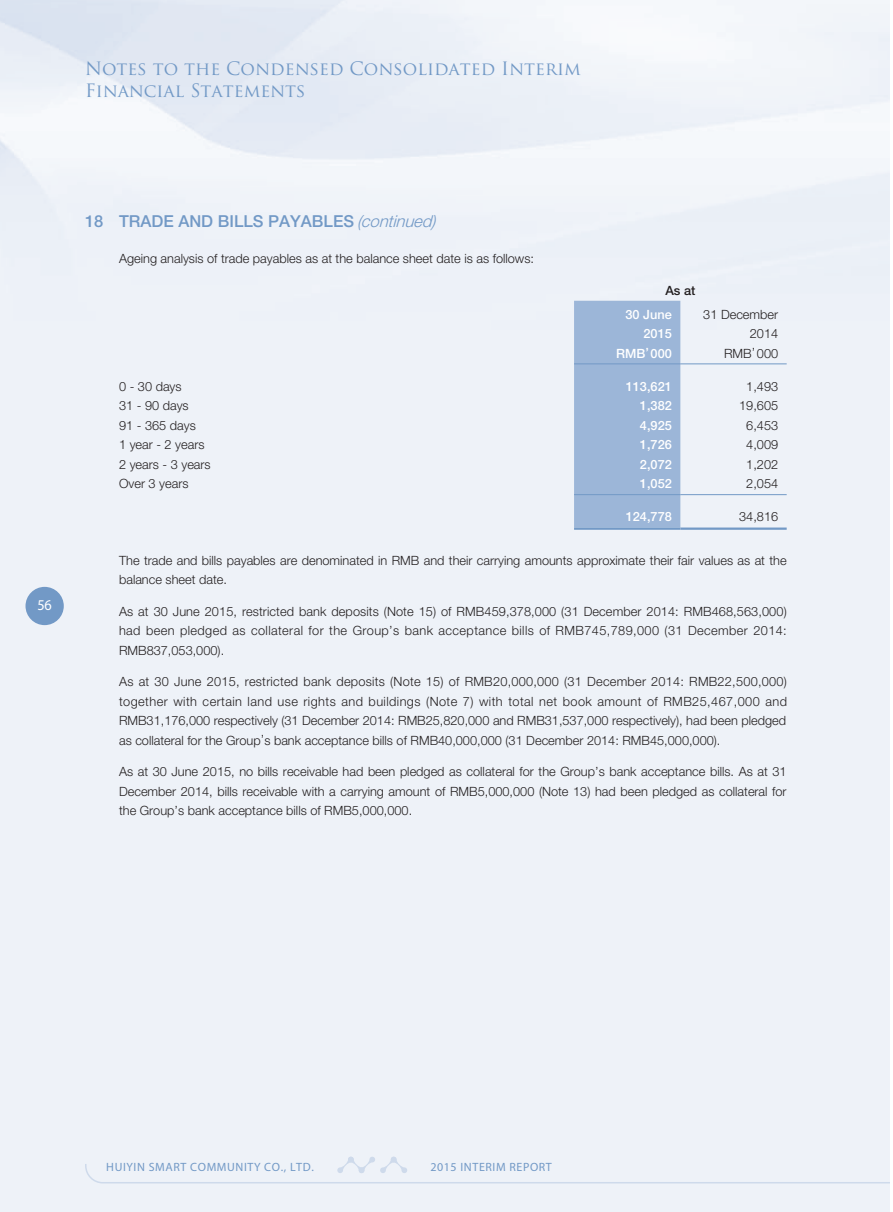
<style>
.page{position:relative;width:893px;height:1212px;background:#fff}
.page>*{position:absolute;margin:0;border:0;box-sizing:border-box;transform-origin:0 0}
.t1{font:18px/21.8px "Trajan Pro";color:#7299c6}
._3__標題{font:500 16.5px "Helvetica Neue LT Std";color:#7299c6}
.t2{font:15px "Myriad Pro";color:#fff;scale:.95 1}
._1__內文{font:300 12.75px/19.5px "Helvetica Neue LT Std";color:#231f20;text-align:justify}
._1__內文-2{font:500 12.75px "Helvetica Neue LT Std";color:#fff}
._1__內文-3{font:500 12.75px "Helvetica Neue LT Std";color:#231f20}
.t3{font:12px "Myriad Pro";letter-spacing:.05em;color:#7299c6}
.s1{font-weight:300;font-style:italic}
</style>
<div class="page">
<div style="left:26px;top:587px;width:38px;height:38px;background:#7299c6;border-radius:50%"></div>
<svg style="left:84px;top:1156px;width:806px;height:28px;background:#ebf0f7"></svg>
<div style="left:574px;top:301px;width:106px;height:226px;background:#9cb6d8"></div>
<hr style="left:574px;top:363px;width:106px;height:1px;background:#7299c6">
<hr style="left:680px;top:363px;width:107px;height:1px;background:#7299c6">
<hr style="left:574px;top:494px;width:106px;height:1px;background:#7299c6">
<hr style="left:680px;top:494px;width:107px;height:1px;background:#7299c6">
<hr style="left:574px;top:527px;width:106px;height:3px;background:#7299c6">
<hr style="left:680px;top:527px;width:107px;height:3px;background:#7299c6">
<h1 class="t1" style="left:85px;top:58px;width:497px">Notes to the Condensed Consolidated Interim<br>Financial Statements</h1>
<p class="t2" style="left:38px;top:596px;width:17px">56</p>
<p class="_3__標題" style="left:85px;top:212px;width:353px">18 TRADE AND BILLS PAYABLES <span class="s1">(continued)</span></p>
<p class="_1__內文" style="left:119px;top:249px;width:416px">Ageing analysis of trade payables as at the balance sheet date is as follows:</p>
<p class="_1__內文-3" style="left:665px;top:282px;width:32px">As at</p>
<p class="_1__內文-2" style="left:626px;top:306px;width:48px">30 June</p>
<p class="_1__內文-2" style="left:643px;top:326px;width:30px">2015</p>
<p class="_1__內文" style="left:703px;top:304px;width:76px">31 December</p>
<p class="_1__內文" style="left:750px;top:324px;width:30px">2014</p>
<p class="_1__內文-2" style="left:616px;top:345px;width:57px">RMB’000</p>
<p class="_1__內文" style="left:724px;top:343px;width:56px">RMB’000</p>
<p class="_1__內文" style="left:119px;top:376px;width:64px">0 - 30 days</p>
<p class="_1__內文-2" style="left:626px;top:378px;width:48px">113,621</p>
<p class="_1__內文" style="left:746px;top:376px;width:33px">1,493</p>
<p class="_1__內文" style="left:119px;top:396px;width:71px">31 - 90 days</p>
<p class="_1__內文-2" style="left:640px;top:398px;width:33px">1,382</p>
<p class="_1__內文" style="left:739px;top:396px;width:40px">19,605</p>
<p class="_1__內文" style="left:119px;top:415px;width:78px">91 - 365 days</p>
<p class="_1__內文-2" style="left:640px;top:417px;width:33px">4,925</p>
<p class="_1__內文" style="left:746px;top:415px;width:33px">6,453</p>
<p class="_1__內文" style="left:119px;top:435px;width:87px">1 year - 2 years</p>
<p class="_1__內文-2" style="left:640px;top:437px;width:33px">1,726</p>
<p class="_1__內文" style="left:746px;top:435px;width:33px">4,009</p>
<p class="_1__內文" style="left:119px;top:454px;width:93px">2 years - 3 years</p>
<p class="_1__內文-2" style="left:640px;top:456px;width:33px">2,072</p>
<p class="_1__內文" style="left:746px;top:454px;width:33px">1,202</p>
<p class="_1__內文" style="left:119px;top:474px;width:71px">Over 3 years</p>
<p class="_1__內文-2" style="left:640px;top:476px;width:33px">1,052</p>
<p class="_1__內文" style="left:746px;top:474px;width:33px">2,054</p>
<p class="_1__內文-2" style="left:626px;top:509px;width:48px">124,778</p>
<p class="_1__內文" style="left:739px;top:507px;width:40px">34,816</p>
<p class="_1__內文" style="left:119px;top:550px;width:669px">The trade and bills payables are denominated in RMB and their carrying amounts approximate their fair values as at the balance sheet date.</p>
<p class="_1__內文" style="left:119px;top:601px;width:669px">As at 30 June 2015, restricted bank deposits (Note 15) of RMB459,378,000 (31 December 2014: RMB468,563,000) had been pledged as collateral for the Group’s bank acceptance bills of RMB745,789,000 (31 December 2014:<br>RMB837,053,000).</p>
<p class="_1__內文" style="left:119px;top:672px;width:669px">As at 30 June 2015, restricted bank deposits (Note 15) of RMB20,000,000 (31 December 2014: RMB22,500,000) together with certain land use rights and buildings (Note 7) with total net book amount of RMB25,467,000 and RMB31,176,000 respectively (31 December 2014: RMB25,820,000 and RMB31,537,000 respectively), had been pledged as collateral for the Group’s bank acceptance bills of RMB40,000,000 (31 December 2014: RMB45,000,000).</p>
<p class="_1__內文" style="left:119px;top:762px;width:669px">As at 30 June 2015, no bills receivable had been pledged as collateral for the Group’s bank acceptance bills. As at 31<br>December 2014, bills receivable with a carrying amount of RMB5,000,000 (Note 13) had been pledged as collateral for the Group’s bank acceptance bills of RMB5,000,000.</p>
<p class="t3" style="left:106px;top:1160px;width:209px">HUIYIN SMART COMMUNITY CO., LTD.</p>
<p class="t3" style="left:430px;top:1160px;width:123px">2015 INTERIM REPORT</p>
</div>
